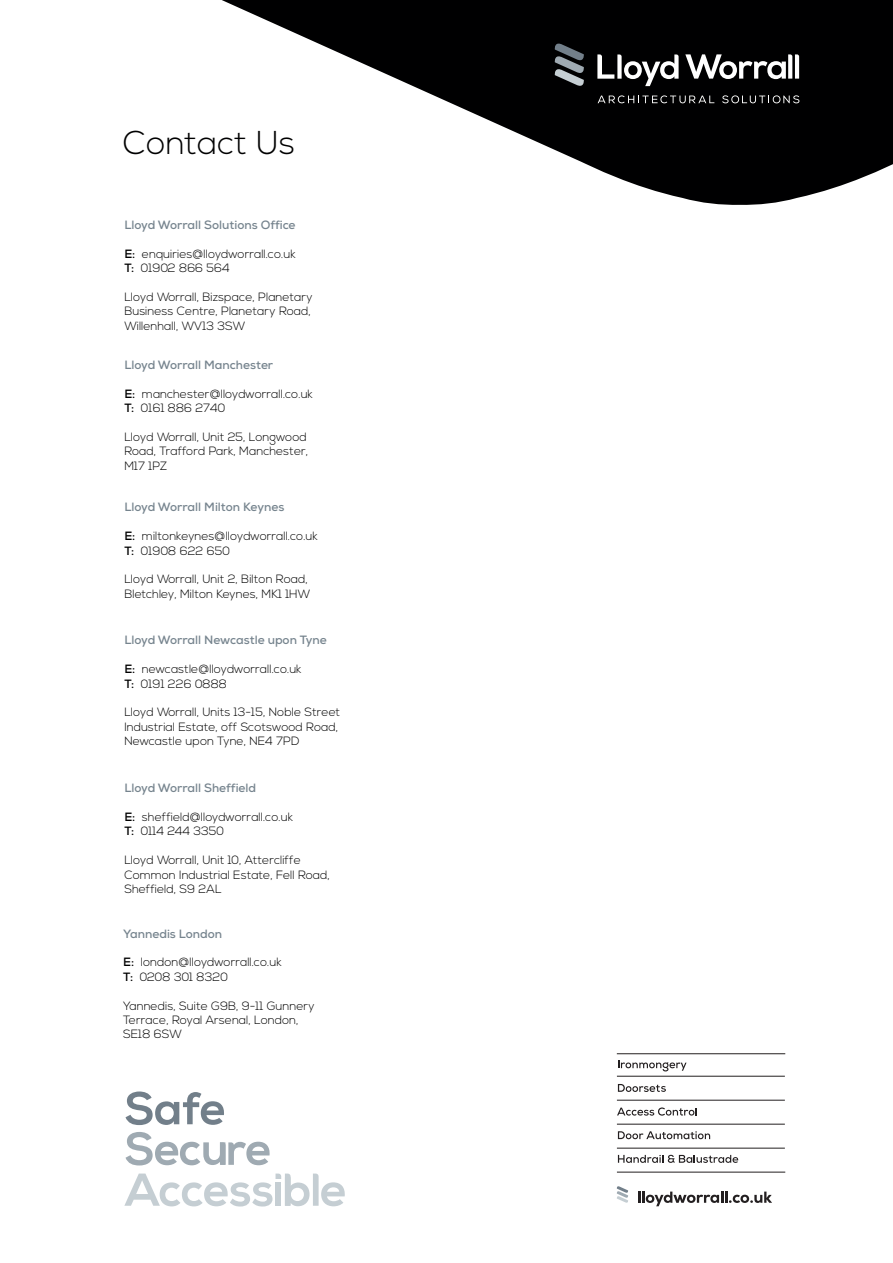
<style>
.page{position:relative;width:893px;height:1263px;background:#fff}
.page>*{position:absolute;margin:0;border:0;box-sizing:border-box;transform-origin:0 0}
.t1{font:300 33px "Nexa";color:#000001}
.t2{font:300 12px/14.4px "Nexa";color:#000}
.t3{font:700 12px "Nexa";color:#76848e}
.s1{font-weight:700}
</style>
<div class="page">
<svg style="left:222px;top:0;width:671px;height:205px;fill:#000001"></svg>
<svg style="left:554px;top:43px;width:30px;height:43px"></svg>
<svg style="left:685px;top:54px;width:114px;height:25px"></svg>
<svg style="left:597px;top:54px;width:82px;height:32px"></svg>
<svg style="left:598px;top:95px;width:116px;height:8px"></svg>
<svg style="left:722px;top:95px;width:77px;height:8px"></svg>
<svg style="left:617px;top:1186px;width:11px;height:17px"></svg>
<svg style="left:638px;top:1191px;width:134px;height:15px"></svg>
<svg style="left:125px;top:1132px;width:145px;height:33px"></svg>
<svg style="left:125px;top:1091px;width:99px;height:34px"></svg>
<svg style="left:124px;top:1173px;width:221px;height:33px"></svg>
<div style="left:276px;top:1182px;width:5px;height:24px;background:#c5ced3"></div>
<hr style="left:617px;top:1053px;width:168px;height:1px;background:#231f20">
<svg style="left:618px;top:1060px;width:68px;height:11px"></svg>
<svg style="left:617px;top:1107px;width:80px;height:8px"></svg>
<svg style="left:618px;top:1131px;width:92px;height:8px"></svg>
<svg style="left:618px;top:1155px;width:120px;height:8px"></svg>
<hr style="left:617px;top:1076px;width:168px;height:1px;background:#231f20">
<hr style="left:617px;top:1100px;width:168px;height:1px;background:#231f20">
<hr style="left:617px;top:1124px;width:168px;height:1px;background:#231f20">
<hr style="left:617px;top:1148px;width:168px;height:1px;background:#231f20">
<hr style="left:617px;top:1172px;width:168px;height:1px;background:#231f20">
<svg style="left:618px;top:1084px;width:48px;height:8px"></svg>
<p class="t1" style="left:123px;top:124px;width:173px">Contact Us</p>
<p class="t3" style="left:124px;top:217px;width:173px">Lloyd Worrall Solutions Office</p>
<p class="t2" style="left:124px;top:247px;width:173px"><span class="s1">E:</span> enquiries@lloydworrall.co.uk</p>
<p class="t2" style="left:124px;top:261px;width:107px"><span class="s1">T:</span> 01902 866 564</p>
<p class="t2" style="left:124px;top:290px;width:190px">Lloyd Worrall, Bizspace, Planetary<br>Business Centre, Planetary Road,<br>Willenhall, WV13 3SW</p>
<p class="t3" style="left:124px;top:357px;width:150px">Lloyd Worrall Manchester</p>
<p class="t2" style="left:124px;top:387px;width:190px"><span class="s1">E:</span> manchester@lloydworrall.co.uk</p>
<p class="t2" style="left:124px;top:401px;width:103px"><span class="s1">T:</span> 0161 886 2740</p>
<p class="t2" style="left:124px;top:430px;width:185px;text-align:justify">Lloyd Worrall, Unit 25, Longwood Road, Trafford Park, Manchester, M17 1PZ</p>
<p class="t3" style="left:124px;top:500px;width:162px">Lloyd Worrall Milton Keynes</p>
<p class="t2" style="left:124px;top:529px;width:195px"><span class="s1">E:</span> miltonkeynes@lloydworrall.co.uk</p>
<p class="t2" style="left:124px;top:544px;width:107px"><span class="s1">T:</span> 01908 622 650</p>
<p class="t2" style="left:124px;top:573px;width:187px">Lloyd Worrall, Unit 2, Bilton Road,<br>Bletchley, Milton Keynes, MK1 1HW</p>
<p class="t3" style="left:124px;top:632px;width:204px">Lloyd Worrall Newcastle upon Tyne</p>
<p class="t2" style="left:124px;top:662px;width:179px"><span class="s1">E:</span> newcastle@lloydworrall.co.uk</p>
<p class="t2" style="left:124px;top:677px;width:104px"><span class="s1">T:</span> 0191 226 0888</p>
<p class="t2" style="left:124px;top:706px;width:217px">Lloyd Worrall, Units 13-15, Noble Street<br>Industrial Estate, off Scotswood Road,<br>Newcastle upon Tyne, NE4 7PD</p>
<p class="t3" style="left:124px;top:780px;width:133px">Lloyd Worrall Sheffield</p>
<p class="t2" style="left:124px;top:810px;width:170px"><span class="s1">E:</span> sheffield@lloydworrall.co.uk</p>
<p class="t2" style="left:124px;top:824px;width:101px"><span class="s1">T:</span> 0114 244 3350</p>
<p class="t2" style="left:124px;top:853px;width:207px">Lloyd Worrall, Unit 10, Attercliffe<br>Common Industrial Estate, Fell Road,<br>Sheffield, S9 2AL</p>
<p class="t3" style="left:123px;top:926px;width:100px">Yannedis London</p>
<p class="t2" style="left:123px;top:955px;width:160px"><span class="s1">E:</span> london@lloydworrall.co.uk</p>
<p class="t2" style="left:123px;top:970px;width:106px"><span class="s1">T:</span> 0208 301 8320</p>
<p class="t2" style="left:123px;top:999px;width:193px">Yannedis, Suite G9B, 9-11 Gunnery<br>Terrace, Royal Arsenal, London,</p>
<p class="t2" style="left:123px;top:1027px;width:60px">SE18 6SW</p>
</div>
